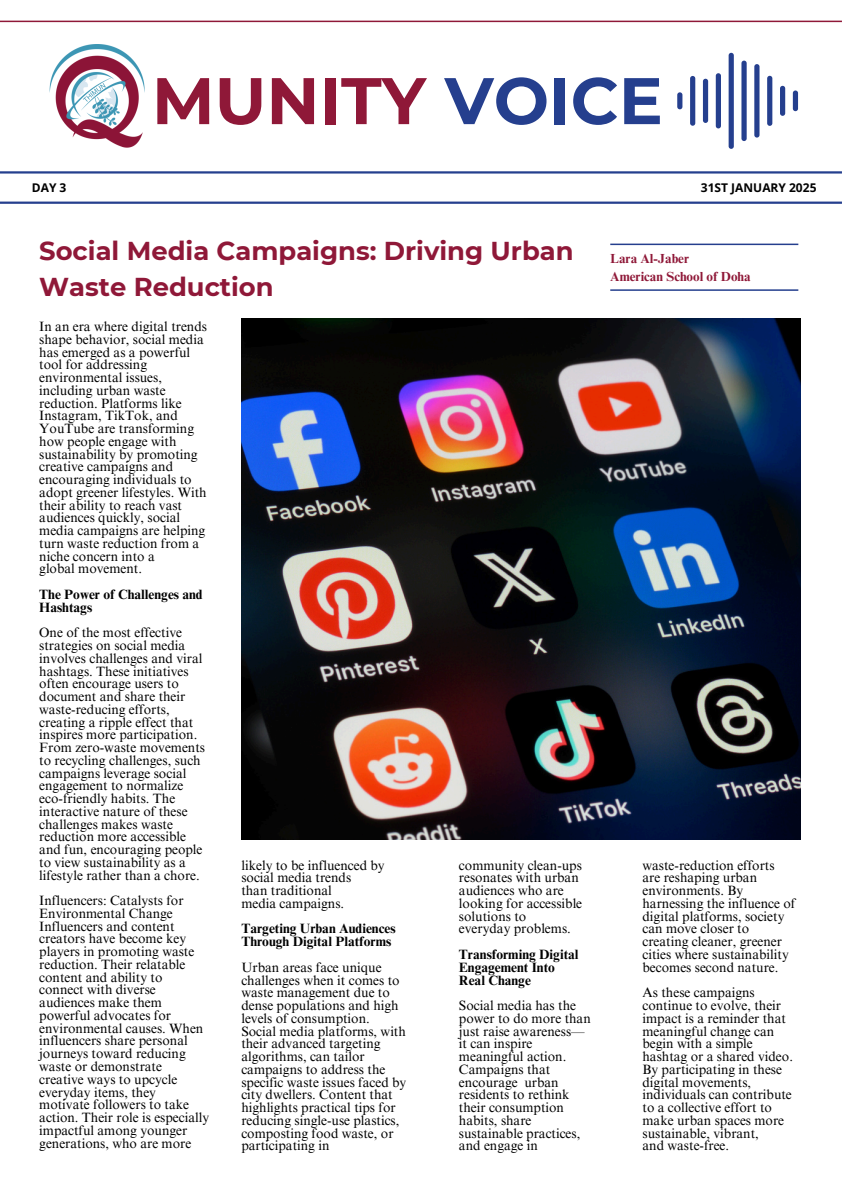
<style>
.page{position:relative;width:842px;height:1191px;background:#fff}
.page>*{position:absolute;margin:0;border:0;box-sizing:border-box;transform-origin:0 0}
.t1{font:700 65.7px "Montserrat";color:#8f1838}
.t2{font:700 25.8px/36px "Montserrat";color:#8f1838}
.t3{font:13.5px/12.8px "Times NRMT Pro";color:#000}
.t4{font:700 13.5px/12.8px "Times NRMT Pro";color:#000}
.t5{font:700 13.1px/18px "Times NRMT Pro";color:#8f1838}
.t6{font:700 12px "Open Sans";color:#000}
.s1{color:#253f8e}
</style>
<div class="page">
<hr style="left:0;top:21px;width:842px;height:1px;background:#8f1838">
<hr style="left:0;top:171px;width:842px;height:2px;background:#253f8e">
<img style="left:49px;top:44px;width:96px;height:104px">
<hr style="left:0;top:201px;width:842px;height:3px;background:#253f8e">
<div style="left:677px;top:92px;width:5px;height:17px;background:#253f8e;border-radius:3px"></div>
<div style="left:690px;top:76px;width:5px;height:50px;background:#253f8e;border-radius:3px"></div>
<div style="left:703px;top:79px;width:5px;height:44px;background:#253f8e;border-radius:3px"></div>
<div style="left:716px;top:73px;width:5px;height:55px;background:#253f8e;border-radius:3px"></div>
<div style="left:729px;top:53px;width:5px;height:96px;background:#253f8e;border-radius:3px"></div>
<div style="left:741px;top:61px;width:6px;height:80px;background:#253f8e;border-radius:3px"></div>
<div style="left:754px;top:64px;width:5px;height:73px;background:#253f8e;border-radius:3px"></div>
<div style="left:767px;top:76px;width:5px;height:50px;background:#253f8e;border-radius:3px"></div>
<div style="left:780px;top:86px;width:5px;height:30px;background:#253f8e;border-radius:3px"></div>
<div style="left:793px;top:90px;width:5px;height:21px;background:#253f8e;border-radius:3px"></div>
<hr style="left:610px;top:243px;width:188px;height:2px;background:#253f8e">
<hr style="left:610px;top:289px;width:188px;height:2px;background:#253f8e">
<img style="left:241px;top:318px;width:560px;height:521px">
<p class="t6" style="left:32px;top:179px;width:36px">DAY 3</p>
<p class="t1" style="left:152px;top:60px;width:512px">MUNITY <span class="s1">VOICE</span></p>
<h1 class="t6" style="left:701px;top:179px;width:117px">31ST JANUARY 2025</h1>
<p class="t2" style="left:39px;top:232px;width:536px">Social Media Campaigns: Driving Urban<br>Waste Reduction</p>
<p class="t3" style="left:39px;top:321px;width:169px">In an era where digital trends shape behavior, social media has emerged as a powerful tool for addressing environmental issues, including urban waste reduction. Platforms like<br>Instagram, TikTok, and<br>YouTube are transforming how people engage with sustainability by promoting creative campaigns and encouraging individuals to adopt greener lifestyles. With their ability to reach vast audiences quickly, social media campaigns are helping turn waste reduction from a niche concern into a<br>global movement.</p>
<p class="t4" style="left:39px;top:589px;width:165px">The Power of Challenges and<br>Hashtags</p>
<p class="t3" style="left:39px;top:627px;width:167px">One of the most effective strategies on social media involves challenges and viral hashtags. These initiatives often encourage users to document and share their waste-reducing efforts, creating a ripple effect that inspires more participation.<br>From zero-waste movements to recycling challenges, such campaigns leverage social engagement to normalize eco-friendly habits. The interactive nature of these challenges makes waste reduction more accessible and fun, encouraging people to view sustainability as a lifestyle rather than a chore.</p>
<p class="t3" style="left:39px;top:895px;width:171px">Influencers: Catalysts for<br>Environmental Change<br>Influencers and content creators have become key players in promoting waste reduction. Their relatable content and ability to connect with diverse audiences make them powerful advocates for environmental causes. When influencers share personal journeys toward reducing waste or demonstrate creative ways to upcycle everyday items, they motivate followers to take action. Their role is especially impactful among younger generations, who are more</p>
<h2 class="t3" style="left:241px;top:860px;width:145px">likely to be influenced by social media trends<br>than traditional<br>media campaigns.</h2>
<p class="t4" style="left:241px;top:924px;width:156px">Targeting Urban Audiences<br>Through Digital Platforms</p>
<h3 class="t3" style="left:241px;top:962px;width:166px">Urban areas face unique challenges when it comes to waste management due to dense populations and high levels of consumption.<br>Social media platforms, with their advanced targeting algorithms, can tailor campaigns to address the specific waste issues faced by city dwellers. Content that highlights practical tips for reducing single-use plastics, composting food waste, or participating in</h3>
<p class="t3" style="left:459px;top:860px;width:125px">community clean-ups resonates with urban audiences who are looking for accessible solutions to<br>everyday problems.</p>
<h4 class="t4" style="left:459px;top:949px;width:121px">Transforming Digital<br>Engagement Into<br>Real Change</h4>
<h3 class="t3" style="left:459px;top:1000px;width:133px">Social media has the power to do more than just raise awareness— it can inspire meaningful action.<br>Campaigns that encourage urban residents to rethink their consumption habits, share sustainable practices, and engage in</h3>
<p class="t5" style="left:610px;top:251px;width:142px">Lara Al-Jaber<br>American School of Doha</p>
<h4 class="t3" style="left:642px;top:860px;width:154px">waste-reduction efforts are reshaping urban environments. By harnessing the influence of digital platforms, society can move closer to creating cleaner, greener cities where sustainability becomes second nature.</h4>
<h4 class="t3" style="left:642px;top:987px;width:152px">As these campaigns continue to evolve, their impact is a reminder that meaningful change can begin with a simple hashtag or a shared video.<br>By participating in these digital movements, individuals can contribute to a collective effort to make urban spaces more sustainable, vibrant,<br>and waste-free.</h4>
</div>
